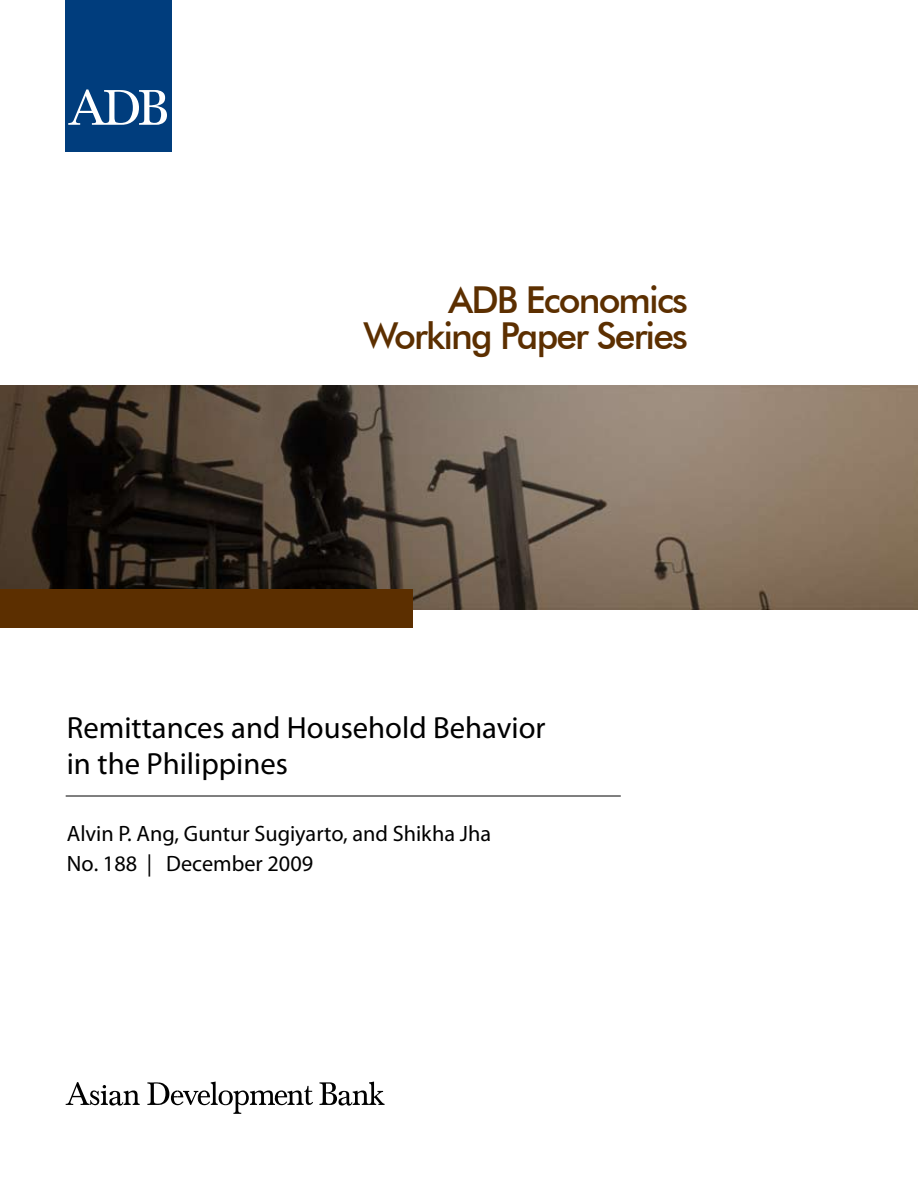
<style>
.page{position:relative;width:918px;height:1188px;background:#fff}
.page>*{position:absolute;margin:0;border:0;box-sizing:border-box;transform-origin:0 0}
.t1{font:500 37.05px/36px "Futura BT";letter-spacing:-.05em;color:#5c2f00;text-align:right}
.WP_title{font:30.75px/36px "Myriad Pro";color:#000}
.WP_title-2{font:22.2px/30.8px "Myriad Pro";color:#000}
</style>
<div class="page">
<img style="left:0;top:385px;width:918px;height:224px">
<div style="left:0;top:589px;width:413px;height:38px;background:#5c2f00"></div>
<hr style="left:66px;top:796px;width:555px;height:1px;background:#000">
<div style="left:66px;top:0;width:106px;height:151px;background:#003d7d"></div>
<svg style="left:68px;top:89px;width:99px;height:36px"></svg>
<svg style="left:66px;top:1082px;width:319px;height:32px"></svg>
<p class="t1" style="left:363px;top:281px;width:326px">ADB Economics<br>Working Paper Series</p>
<p class="WP_title" style="left:67px;top:709px;width:480px">Remittances and Household Behavior in the Philippines</p>
<p class="WP_title-2" style="left:67px;top:818px;width:426px">Alvin P. Ang, Guntur Sugiyarto, and Shikha Jha<br>No. 188 | December 2009</p>
</div>
